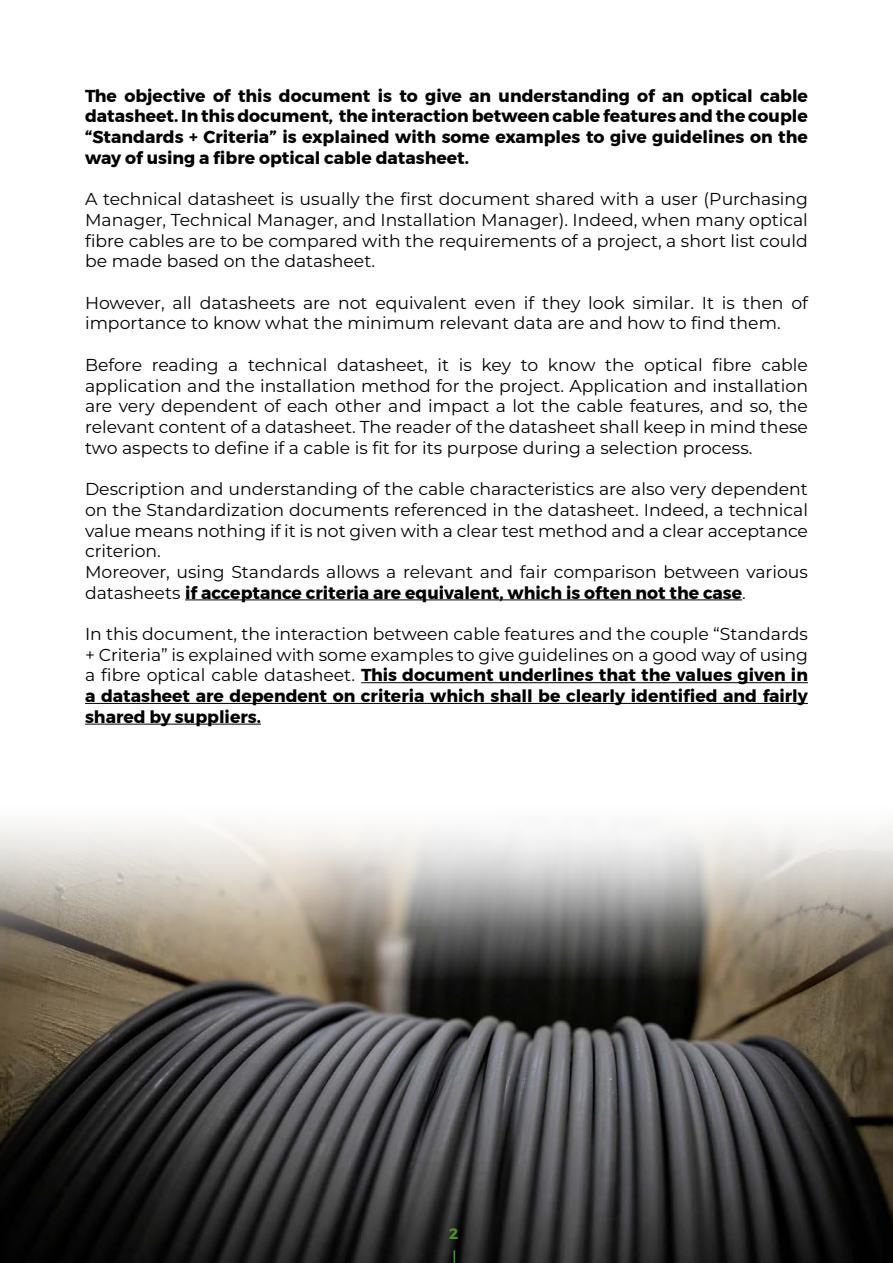
<style>
.page{position:relative;width:893px;height:1263px;background:#fff}
.page>*{position:absolute;margin:0;border:0;box-sizing:border-box;transform-origin:0 0}
.t1{font:17.25px/20.7px "Montserrat";color:#000;text-align:justify}
.t2{font:700 17.25px/20.7px "Montserrat";color:#000;text-align:justify}
.t3{font:700 15px "Montserrat";color:#4a9228}
.s1{font-weight:700}
</style>
<div class="page">
<img style="left:0;top:824px;width:893px;height:439px">
<hr style="left:185px;top:599px;width:557px;height:1px;background:#000">
<hr style="left:361px;top:682px;width:447px;height:1px;background:#000">
<hr style="left:85px;top:703px;width:723px;height:1px;background:#000">
<hr style="left:85px;top:724px;width:176px;height:1px;background:#000">
<svg style="left:454px;top:1250px;width:1px;height:13px"></svg>
<p class="t2" style="left:85px;top:85px;width:724px">The objective of this document is to give an understanding of an optical cable datasheet. In this document, the interaction between cable features and the couple “Standards + Criteria” is explained with some examples to give guidelines on the way of using a fibre optical cable datasheet.</p>
<p class="t1" style="left:85px;top:188px;width:724px">A technical datasheet is usually the first document shared with a user (Purchasing Manager, Technical Manager, and Installation Manager). Indeed, when many optical fibre cables are to be compared with the requirements of a project, a short list could be made based on the datasheet.</p>
<p class="t1" style="left:85px;top:292px;width:724px">However, all datasheets are not equivalent even if they look similar. It is then of importance to know what the minimum relevant data are and how to find them.</p>
<p class="t1" style="left:85px;top:354px;width:724px">Before reading a technical datasheet, it is key to know the optical fibre cable application and the installation method for the project. Application and installation are very dependent of each other and impact a lot the cable features, and so, the relevant content of a datasheet. The reader of the datasheet shall keep in mind these two aspects to define if a cable is fit for its purpose during a selection process.</p>
<p class="t1" style="left:85px;top:478px;width:724px">Description and understanding of the cable characteristics are also very dependent on the Standardization documents referenced in the datasheet. Indeed, a technical value means nothing if it is not given with a clear test method and a clear acceptance criterion.</p>
<p class="t1" style="left:85px;top:561px;width:724px">Moreover, using Standards allows a relevant and fair comparison between various datasheets <span class="s1">if acceptance criteria are equivalent, which is often not the case</span>.</p>
<p class="t1" style="left:85px;top:623px;width:724px">In this document, the interaction between cable features and the couple “Standards + Criteria” is explained with some examples to give guidelines on a good way of using a fibre optical cable datasheet. <span class="s1">This document underlines that the values given in a datasheet are dependent on criteria which shall be clearly identified and fairly shared by suppliers.</span></p>
<p class="t3" style="left:449px;top:1222px;width:11px">2</p>
</div>
